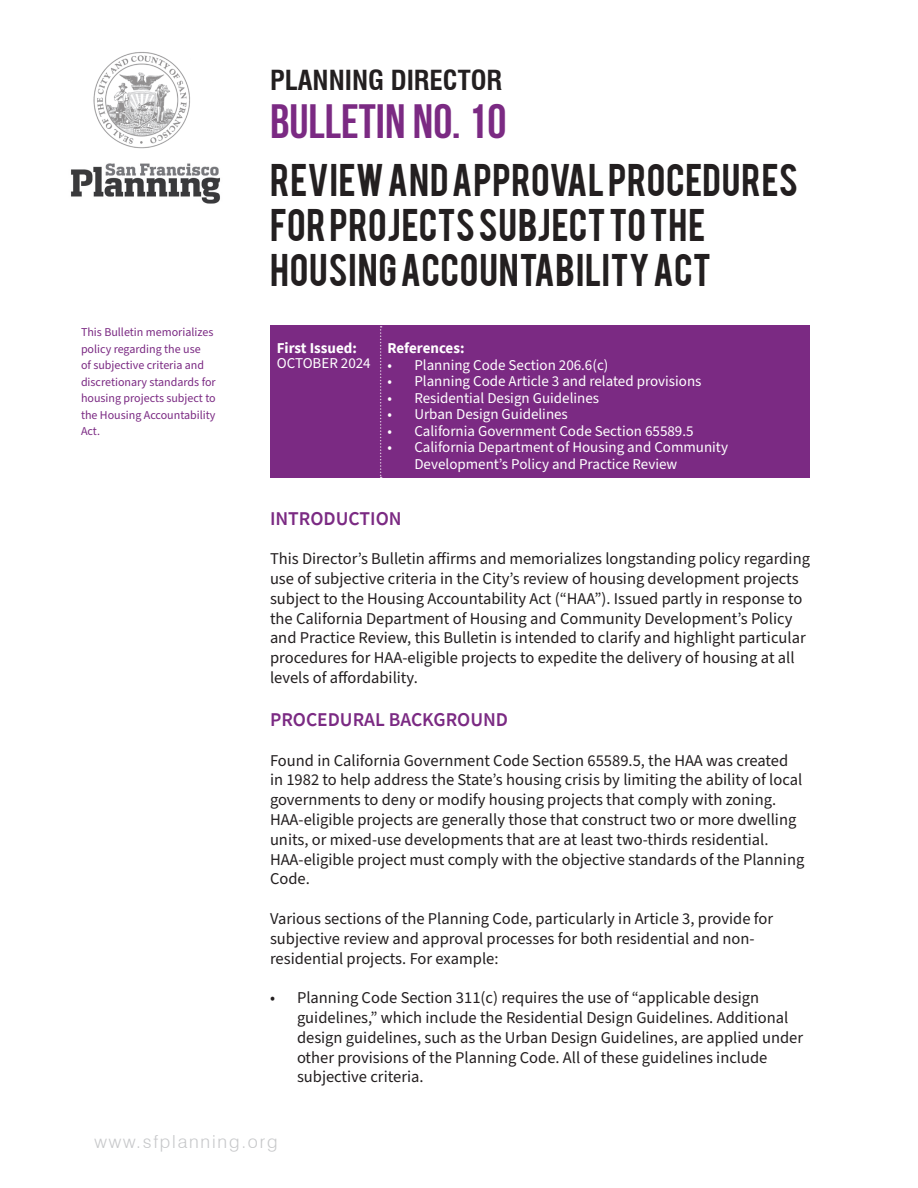
<style>
.page{position:relative;width:918px;height:1188px;background:#fff}
.page>*{position:absolute;margin:0;border:0;box-sizing:border-box;transform-origin:0 0}
.t1{font:700 48px "Bebas Neue";color:#7b2a83}
.Bulletin_Title{font:36px/45px "Bebas";letter-spacing:.015em;color:#231f20}
.t2{font:700 condensed 27px "Swiss 721 BT";color:#231f20}
.Header_2{font:600 19.5px "Source Sans Pro";color:#7b2a83}
.t3{font:300 18px "Swiss 721 BT";letter-spacing:.1em;color:#c7c8ca}
.Body_Text{font:16.5px/19.8px "Source Sans Pro";color:#231f20}
.t4{font:15px/16.5px "Source Sans Pro";color:#fff}
.Small_Text{font:700 15px/15px "Source Sans Pro";color:#fff}
.Front_Page_Sidebar_Note{font:12px/16.5px "Source Sans Pro";color:#7b2a83}
.s1{font-weight:400}
</style>
<div class="page">
<div style="left:270px;top:326px;width:540px;height:152px;background:#7b2a83"></div>
<svg style="left:380px;top:326px;width:2px;height:152px"></svg>
<img style="left:93px;top:52px;width:97px;height:97px">
<img style="left:71px;top:163px;width:149px;height:41px">
<p class="Front_Page_Sidebar_Note" style="left:81px;top:324px;width:136px">This Bulletin memorializes policy regarding the use<br>of subjective criteria and discretionary standards for housing projects subject to the Housing Accountability<br>Act.</p>
<p class="t2" style="left:270px;top:64px;width:234px">PLANNING DIRECTOR</p>
<p class="t1" style="left:270px;top:95px;width:238px">BULLETIN NO. 10</p>
<p class="Bulletin_Title" style="left:270px;top:155px;width:530px">REVIEW AND APPROVAL PROCEDURES<br>FOR PROJECTS SUBJECT TO THE<br>HOUSING ACCOUNTABILITY ACT</p>
<p class="Small_Text" style="left:277px;top:341px;width:95px">First Issued:<br><span class="s1">OCTOBER 2024</span></p>
<p class="Small_Text" style="left:387px;top:341px;width:79px">References:</p>
<p class="t4" style="left:387px;top:357px;width:223px">• Planning Code Section 206.6(c)</p>
<p class="t4" style="left:387px;top:374px;width:316px">• Planning Code Article 3 and related provisions</p>
<p class="t4" style="left:387px;top:390px;width:213px">• Residential Design Guidelines</p>
<p class="t4" style="left:387px;top:407px;width:182px">• Urban Design Guidelines</p>
<p class="t4" style="left:387px;top:423px;width:308px">• California Government Code Section 65589.5</p>
<p class="t4" style="left:414px;top:440px;width:315px;text-indent:-27px">• California Department of Housing and Community<br>Development’s Policy and Practice Review</p>
<p class="Header_2" style="left:270px;top:505px;width:133px">INTRODUCTION</p>
<p class="Body_Text" style="left:270px;top:549px;width:542px">This Director’s Bulletin affirms and memorializes longstanding policy regarding use of subjective criteria in the City’s review of housing development projects subject to the Housing Accountability Act (“HAA”). Issued partly in response to the California Department of Housing and Community Development’s Policy and Practice Review, this Bulletin is intended to clarify and highlight particular procedures for HAA-eligible projects to expedite the delivery of housing at all levels of affordability.</p>
<p class="Header_2" style="left:270px;top:707px;width:240px">PROCEDURAL BACKGROUND</p>
<p class="Body_Text" style="left:270px;top:751px;width:536px">Found in California Government Code Section 65589.5, the HAA was created in 1982 to help address the State’s housing crisis by limiting the ability of local governments to deny or modify housing projects that comply with zoning.<br>HAA-eligible projects are generally those that construct two or more dwelling units, or mixed-use developments that are at least two-thirds residential.<br>HAA-eligible project must comply with the objective standards of the Planning Code.</p>
<p class="Body_Text" style="left:270px;top:909px;width:505px">Various sections of the Planning Code, particularly in Article 3, provide for subjective review and approval processes for both residential and non&shy;residential projects. For example:</p>
<p class="Body_Text" style="left:297px;top:988px;width:508px;text-indent:-27px">• Planning Code Section 311(c) requires the use of “applicable design guidelines,” which include the Residential Design Guidelines. Additional design guidelines, such as the Urban Design Guidelines, are applied under other provisions of the Planning Code. All of these guidelines include subjective criteria.</p>
<p class="t3" style="left:94px;top:1130px;width:185px">www.sfplanning.org</p>
</div>
